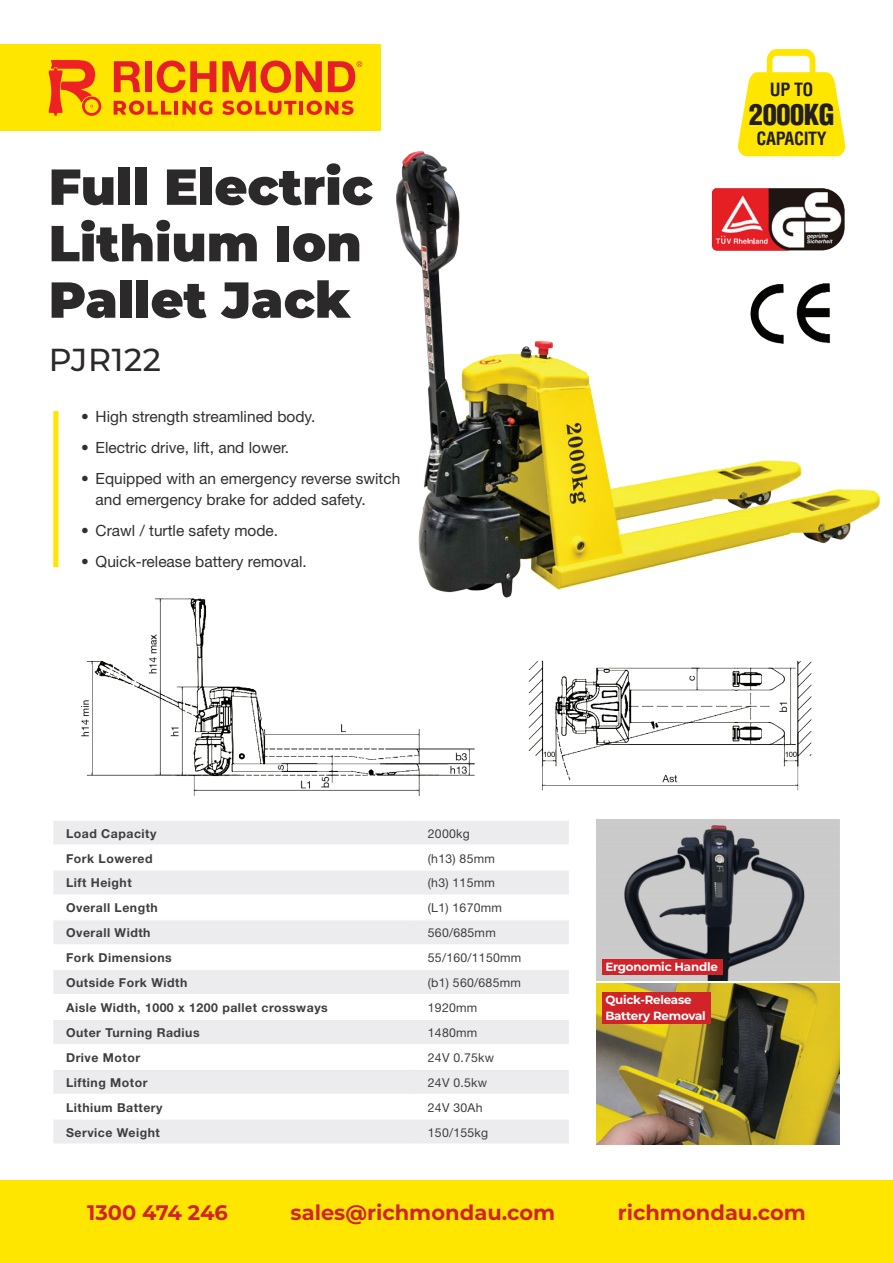
<style>
.page{position:relative;width:893px;height:1263px;background:#fff}
.page>*{position:absolute;margin:0;border:0;box-sizing:border-box;transform-origin:0 0}
.t1{font:900 50.55px/56.4px "Montserrat";color:#2b292a}
.t2{font:500 31.65px "Montserrat";letter-spacing:.02em;color:#2b292a}
.t3{font:900 condensed 28.2px "Helvetica";letter-spacing:-.01em;color:#231f20}
.t4{font:700 21px "Montserrat";color:#d1232a}
.t5{font:700 condensed 17.85px "Helvetica";letter-spacing:-.02em;color:#231f20}
.t6{font:15.45px/20.5px "Helvetica Neue LT";color:#312f30}
.t7{font:700 12.3px "Helvetica Neue LT";letter-spacing:.04em;color:#3e3e3f}
.t8{font:12.3px "Helvetica Neue LT";letter-spacing:.02em;color:#3e3e3f}
.t9{font:700 11.85px/15.6px "Montserrat";letter-spacing:-.02em;color:#fff}
</style>
<div class="page">
<div style="left:0;top:1180px;width:893px;height:83px;background:#ffe601"></div>
<div style="left:53px;top:411px;width:5px;height:156px;background:#ffe601"></div>
<div style="left:0;top:45px;width:381px;height:86px;background:#ffe601"></div>
<svg style="left:114px;top:101px;width:57px;height:14px"></svg>
<hr style="left:174px;top:101px;width:4px;height:14px;background:#e61e25">
<svg style="left:182px;top:101px;width:31px;height:14px"></svg>
<svg style="left:222px;top:101px;width:74px;height:14px"></svg>
<hr style="left:299px;top:101px;width:4px;height:14px;background:#e61e25">
<svg style="left:307px;top:101px;width:47px;height:14px"></svg>
<svg style="left:114px;top:61px;width:27px;height:31px"></svg>
<div style="left:145px;top:61px;width:7px;height:31px;background:#e61e25"></div>
<svg style="left:157px;top:61px;width:59px;height:32px"></svg>
<svg style="left:222px;top:61px;width:100px;height:32px"></svg>
<svg style="left:328px;top:61px;width:34px;height:31px"></svg>
<svg style="left:49px;top:60px;width:52px;height:56px"></svg>
<svg style="left:53px;top:821px;width:516px;height:322px;fill:#ececee"></svg>
<hr style="left:53px;top:870px;width:362px;height:1px;background:#fff">
<hr style="left:415px;top:870px;width:154px;height:1px;background:#fff">
<hr style="left:53px;top:894px;width:362px;height:1px;background:#fff">
<hr style="left:415px;top:894px;width:154px;height:1px;background:#fff">
<hr style="left:53px;top:919px;width:362px;height:1px;background:#fff">
<hr style="left:415px;top:919px;width:154px;height:1px;background:#fff">
<hr style="left:53px;top:944px;width:362px;height:1px;background:#fff">
<hr style="left:415px;top:944px;width:154px;height:1px;background:#fff">
<hr style="left:53px;top:969px;width:362px;height:1px;background:#fff">
<hr style="left:415px;top:969px;width:154px;height:1px;background:#fff">
<hr style="left:53px;top:994px;width:362px;height:1px;background:#fff">
<hr style="left:415px;top:994px;width:154px;height:1px;background:#fff">
<hr style="left:53px;top:1019px;width:362px;height:1px;background:#fff">
<hr style="left:415px;top:1019px;width:154px;height:1px;background:#fff">
<hr style="left:53px;top:1044px;width:362px;height:1px;background:#fff">
<hr style="left:415px;top:1044px;width:154px;height:1px;background:#fff">
<hr style="left:53px;top:1069px;width:362px;height:1px;background:#fff">
<hr style="left:415px;top:1069px;width:154px;height:1px;background:#fff">
<hr style="left:53px;top:1094px;width:362px;height:1px;background:#fff">
<hr style="left:415px;top:1094px;width:154px;height:1px;background:#fff">
<hr style="left:53px;top:1119px;width:362px;height:1px;background:#fff">
<hr style="left:415px;top:1119px;width:154px;height:1px;background:#fff">
<hr style="left:53px;top:844px;width:362px;height:2px;background:#fff">
<hr style="left:415px;top:844px;width:154px;height:2px;background:#fff">
<img style="left:596px;top:820px;width:243px;height:160px">
<img style="left:596px;top:984px;width:243px;height:160px">
<img style="left:81px;top:598px;width:394px;height:198px">
<img style="left:528px;top:660px;width:284px;height:131px">
<svg style="left:738px;top:49px;width:107px;height:94px"></svg>
<img style="left:391px;top:143px;width:490px;height:465px">
<div style="left:603px;top:959px;width:120px;height:15px;background:#d1232a"></div>
<div style="left:603px;top:992px;width:108px;height:16px;background:#d1232a"></div>
<div style="left:603px;top:1008px;width:108px;height:16px;background:#d1232a"></div>
<h1 class="t1" style="left:49px;top:155px;width:326px">Full Electric<br>Lithium Ion<br>Pallet Jack</h1>
<h2 class="t2" style="left:49px;top:337px;width:114px">PJR122</h2>
<p class="t6" style="left:81px;top:406px;width:236px">• High strength streamlined body.</p>
<p class="t6" style="left:81px;top:437px;width:210px">• Electric drive, lift, and lower.</p>
<p class="t6" style="left:96px;top:468px;width:306px;text-indent:-15px">• Equipped with an emergency reverse switch and emergency brake for added safety.</p>
<p class="t6" style="left:81px;top:520px;width:199px">• Crawl / turtle safety mode.</p>
<p class="t6" style="left:81px;top:551px;width:227px">• Quick-release battery removal.</p>
<h3 class="t5" style="left:770px;top:79px;width:45px">UP TO</h3>
<h3 class="t3" style="left:749px;top:96px;width:87px">2000KG</h3>
<h3 class="t5" style="left:756px;top:128px;width:72px">CAPACITY</h3>
<p class="t7" style="left:66px;top:826px;width:92px">Load Capacity</p>
<p class="t8" style="left:428px;top:826px;width:43px">2000kg</p>
<p class="t7" style="left:66px;top:850px;width:88px">Fork Lowered</p>
<p class="t8" style="left:428px;top:851px;width:69px">(h13) 85mm</p>
<p class="t7" style="left:66px;top:875px;width:67px">Lift Height</p>
<p class="t8" style="left:428px;top:876px;width:69px">(h3) 115mm</p>
<p class="t7" style="left:66px;top:900px;width:93px">Overall Length</p>
<p class="t8" style="left:428px;top:901px;width:76px">(L1) 1670mm</p>
<p class="t7" style="left:66px;top:925px;width:86px">Overall Width</p>
<p class="t8" style="left:428px;top:925px;width:70px">560/685mm</p>
<p class="t7" style="left:66px;top:950px;width:107px">Fork Dimensions</p>
<p class="t8" style="left:428px;top:950px;width:95px">55/160/1150mm</p>
<p class="t7" style="left:66px;top:975px;width:123px">Outside Fork Width</p>
<p class="t8" style="left:428px;top:975px;width:95px">(b1) 560/685mm</p>
<p class="t7" style="left:66px;top:1000px;width:263px">Aisle Width, 1000 x 1200 pallet crossways</p>
<p class="t8" style="left:428px;top:1000px;width:51px">1920mm</p>
<p class="t7" style="left:66px;top:1025px;width:135px">Outer Turning Radius</p>
<p class="t8" style="left:428px;top:1025px;width:51px">1480mm</p>
<p class="t7" style="left:66px;top:1050px;width:76px">Drive Motor</p>
<p class="t8" style="left:428px;top:1050px;width:68px">24V 0.75kw</p>
<p class="t7" style="left:66px;top:1075px;width:83px">Lifting Motor</p>
<p class="t8" style="left:428px;top:1075px;width:61px">24V 0.5kw</p>
<p class="t7" style="left:66px;top:1099px;width:98px">Lithium Battery</p>
<p class="t8" style="left:428px;top:1100px;width:56px">24V 30Ah</p>
<p class="t7" style="left:66px;top:1124px;width:95px">Service Weight</p>
<p class="t8" style="left:428px;top:1125px;width:62px">150/155kg</p>
<p class="t9" style="left:605px;top:958px;width:114px">Ergonomic Handle</p>
<p class="t9" style="left:605px;top:992px;width:102px">Quick-Release<br>Battery Removal</p>
<h3 class="t4" style="left:87px;top:1198px;width:142px">1300 474 246</h3>
<h3 class="t4" style="left:291px;top:1198px;width:266px">sales@richmondau.com</h3>
<h3 class="t4" style="left:618px;top:1198px;width:189px">richmondau.com</h3>
</div>
